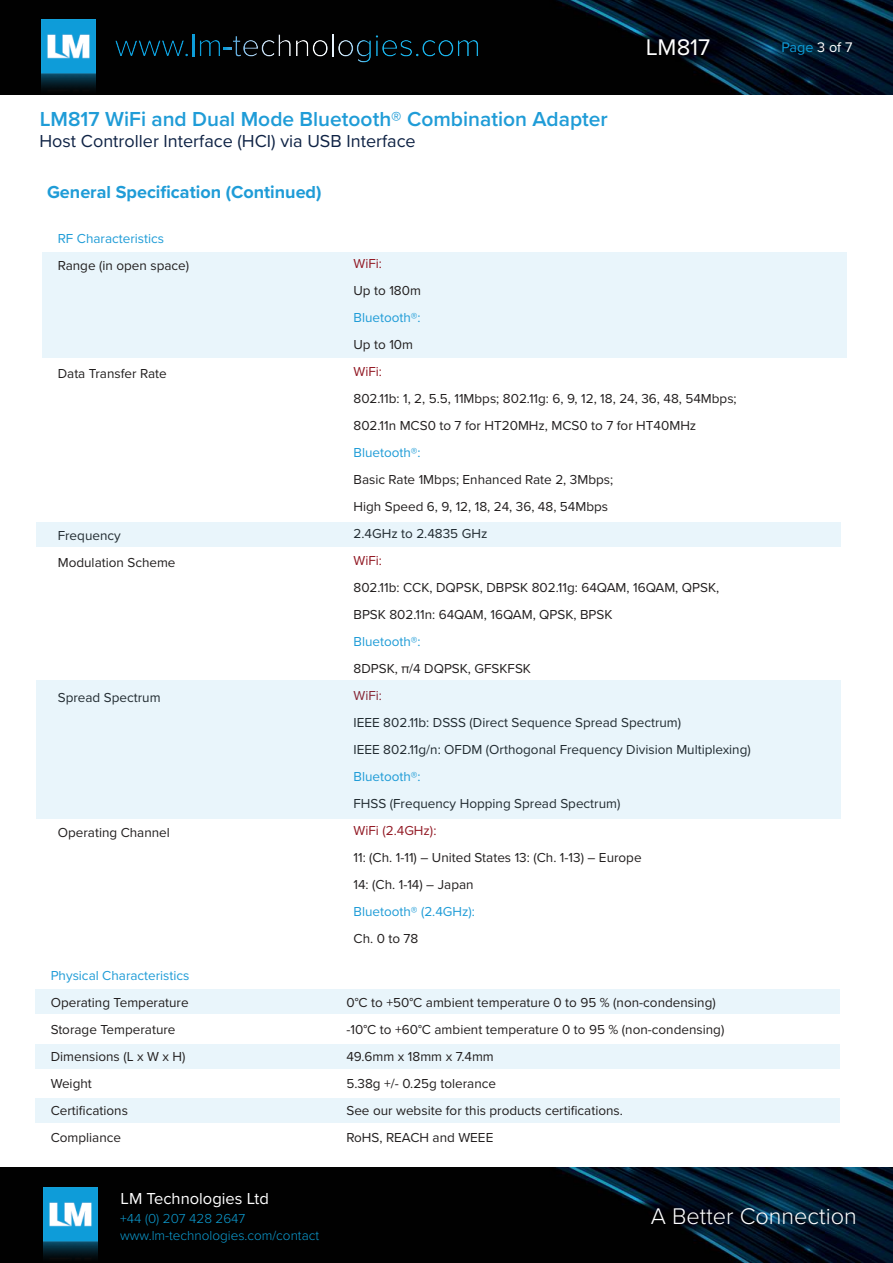
<style>
.page{position:relative;width:893px;height:1263px;background:#fff}
.page>*{position:absolute;margin:0;border:0;box-sizing:border-box;transform-origin:0 0}
.t1{font:300 23.55px "Proxima Nova";color:#fff}
.t2{font:23.55px "Proxima Nova";color:#fff}
.t3{font:600 21px "Proxima Nova";color:#1f9cd7}
.t4{font:18px "Proxima Nova";color:#0f2345}
.t5{font:700 18px "Proxima Nova";color:#1f9cd7}
.t6{font:16.5px "Proxima Nova";color:#fff}
.t7{font:14.4px "Proxima Nova";color:#0d9cd8}
.t8{font:13.5px/27px "Proxima Nova";color:#221f1f}
.t9{font:13.5px "Proxima Nova";color:#1f9cd7}
.t10{font:300 13.5px/16.2px "Proxima Nova";color:#0d9dd2}
.t11{font:13.5px "Proxima Nova";color:#921924}
.s1{color:#fff}
</style>
<div class="page">
<img style="left:0;top:0;width:893px;height:94px">
<img style="left:42px;top:20px;width:54px;height:75px">
<img style="left:115px;top:40px;width:69px;height:16px">
<svg style="left:185px;top:34px;width:9px;height:22px"></svg>
<img style="left:200px;top:40px;width:20px;height:16px">
<img style="left:233px;top:36px;width:8px;height:21px">
<img style="left:243px;top:40px;width:15px;height:17px">
<img style="left:262px;top:40px;width:13px;height:17px">
<img style="left:278px;top:34px;width:13px;height:22px">
<img style="left:296px;top:40px;width:12px;height:16px">
<img style="left:313px;top:40px;width:15px;height:17px">
<img style="left:332px;top:34px;width:2px;height:22px">
<img style="left:338px;top:40px;width:15px;height:17px">
<img style="left:357px;top:40px;width:14px;height:22px">
<img style="left:376px;top:35px;width:2px;height:21px">
<img style="left:382px;top:40px;width:15px;height:17px">
<img style="left:400px;top:40px;width:12px;height:17px">
<img style="left:422px;top:40px;width:13px;height:17px">
<img style="left:438px;top:40px;width:15px;height:17px">
<img style="left:458px;top:40px;width:20px;height:16px">
<img style="left:0;top:1168px;width:893px;height:94px">
<img style="left:44px;top:1188px;width:53px;height:75px">
<div style="left:35px;top:989px;width:804px;height:25px;background:#e9f5fb"></div>
<div style="left:35px;top:1045px;width:804px;height:24px;background:#e9f5fb"></div>
<div style="left:35px;top:1098px;width:804px;height:24px;background:#e9f5fb"></div>
<div style="left:42px;top:253px;width:804px;height:105px;background:#e9f5fb"></div>
<div style="left:37px;top:522px;width:804px;height:24px;background:#e9f5fb"></div>
<div style="left:36px;top:680px;width:804px;height:139px;background:#e9f5fb"></div>
<h2 class="t3" style="left:40px;top:110px;width:570px">LM817 WiFi and Dual Mode Bluetooth® Combination Adapter</h2>
<h3 class="t4" style="left:40px;top:133px;width:378px">Host Controller Interface (HCI) via USB Interface</h3>
<h1 class="t2" style="left:646px;top:38px;width:66px">LM817</h1>
<p class="t7" style="left:781px;top:41px;width:73px">Page <span class="s1">3 of 7</span></p>
<h3 class="t5" style="left:47px;top:184px;width:276px">General Specification (Continued)</h3>
<p class="t9" style="left:58px;top:233px;width:108px">RF Characteristics</p>
<p class="t8" style="left:58px;top:253px;width:133px">Range (in open space)</p>
<p class="t8" style="left:58px;top:361px;width:110px">Data Transfer Rate</p>
<p class="t8" style="left:58px;top:523px;width:119px">Frequency<br>Modulation Scheme</p>
<p class="t8" style="left:58px;top:685px;width:104px">Spread Spectrum</p>
<p class="t8" style="left:58px;top:820px;width:114px">Operating Channel</p>
<p class="t9" style="left:51px;top:969px;width:140px">Physical Characteristics</p>
<p class="t8" style="left:51px;top:989px;width:139px">Operating Temperature<br>Storage Temperature<br>Dimensions (L x W x H)<br>Weight<br>Certifications<br>Compliance</p>
<p class="t6" style="left:121px;top:1192px;width:150px">LM Technologies Ltd</p>
<p class="t10" style="left:120px;top:1211px;width:200px">+44 (0) 207 428 2647 www.lm-technologies.com/contact</p>
<p class="t11" style="left:354px;top:258px;width:30px">WiFi:</p>
<p class="t8" style="left:354px;top:278px;width:69px">Up to 180m</p>
<p class="t9" style="left:354px;top:312px;width:69px">Bluetooth®:</p>
<p class="t8" style="left:354px;top:332px;width:61px">Up to 10m</p>
<p class="t11" style="left:354px;top:366px;width:30px">WiFi:</p>
<p class="t8" style="left:354px;top:386px;width:385px">802.11b: 1, 2, 5.5, 11Mbps; 802.11g: 6, 9, 12, 18, 24, 36, 48, 54Mbps;<br>802.11n MCS0 to 7 for HT20MHz, MCS0 to 7 for HT40MHz</p>
<p class="t9" style="left:354px;top:447px;width:69px">Bluetooth®:</p>
<p class="t8" style="left:354px;top:467px;width:261px">Basic Rate 1Mbps; Enhanced Rate 2, 3Mbps;<br>High Speed 6, 9, 12, 18, 24, 36, 48, 54Mbps<br>2.4GHz to 2.4835 GHz</p>
<p class="t11" style="left:354px;top:555px;width:30px">WiFi:</p>
<p class="t8" style="left:354px;top:575px;width:367px">802.11b: CCK, DQPSK, DBPSK 802.11g: 64QAM, 16QAM, QPSK,<br>BPSK 802.11n: 64QAM, 16QAM, QPSK, BPSK</p>
<p class="t9" style="left:354px;top:636px;width:69px">Bluetooth®:</p>
<p class="t8" style="left:354px;top:656px;width:179px">8DPSK, π/4 DQPSK, GFSKFSK</p>
<p class="t11" style="left:354px;top:690px;width:30px">WiFi:</p>
<p class="t8" style="left:354px;top:710px;width:399px">IEEE 802.11b: DSSS (Direct Sequence Spread Spectrum)<br>IEEE 802.11g/n: OFDM (Orthogonal Frequency Division Multiplexing)</p>
<p class="t9" style="left:354px;top:771px;width:69px">Bluetooth®:</p>
<p class="t8" style="left:354px;top:791px;width:268px">FHSS (Frequency Hopping Spread Spectrum)</p>
<p class="t11" style="left:354px;top:825px;width:84px">WiFi (2.4GHz):</p>
<p class="t8" style="left:354px;top:845px;width:290px">11: (Ch. 1-11) – United States 13: (Ch. 1-13) – Europe<br>14: (Ch. 1-14) – Japan</p>
<p class="t9" style="left:354px;top:906px;width:123px">Bluetooth® (2.4GHz):</p>
<p class="t8" style="left:354px;top:926px;width:66px">Ch. 0 to 78</p>
<p class="t8" style="left:346px;top:990px;width:379px">0°C to +50°C ambient temperature 0 to 95 % (non-condensing) -10°C to +60°C ambient temperature 0 to 95 % (non-condensing)<br>49.6mm x 18mm x 7.4mm<br>5.38g +/- 0.25g tolerance<br>See our website for this products certifications.<br>RoHS, REACH and WEEE</p>
<h1 class="t1" style="left:651px;top:1206px;width:207px">A Better Connection</h1>
</div>
